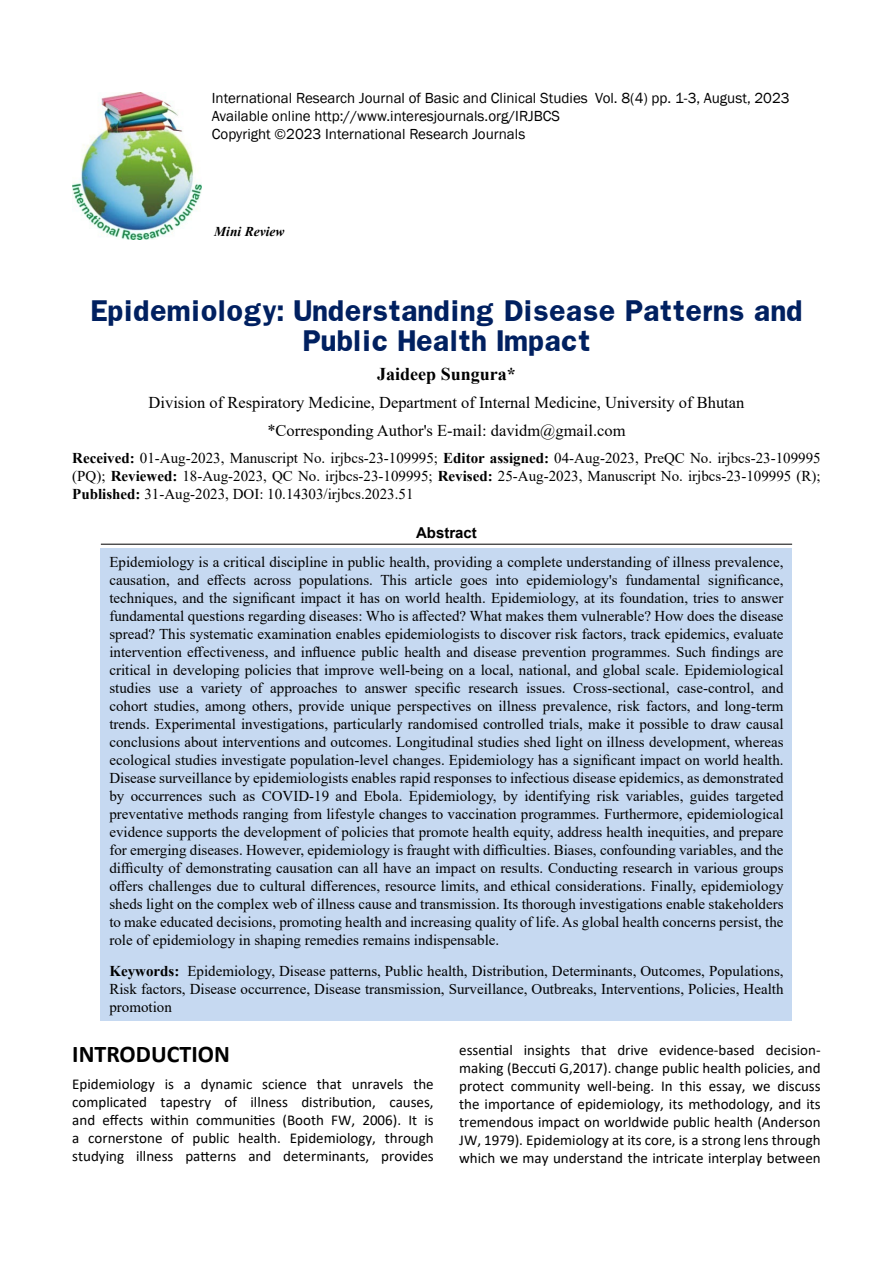
<style>
.page{position:relative;width:893px;height:1263px;background:#fff}
.page>*{position:absolute;margin:0;border:0;box-sizing:border-box;transform-origin:0 0}
.t1{font:700 25.5px/30px "Franklin";color:#002060;text-align:center}
.t2{font:700 24px "Calibri";color:#000}
.t3{font:700 18px "Times New Roman";color:#000}
.t4{font:16.5px/28.3px "Times New Roman";color:#000;text-align:center}
.t5{font:15px/18px "Times New Roman";color:#000;text-align:justify}
.t6{font:15px/18px "Calibri";color:#000;text-align:justify}
.t7{font:15px/18px "Franklin Gothic";color:#000}
.t8{font:700 15px "Arial";color:#000}
.t9{font:italic 700 13.5px "Times New Roman";color:#000101}
.s1{font-weight:700}
</style>
<div class="page">
<img style="left:72px;top:93px;width:129px;height:147px">
<hr style="left:101px;top:544px;width:691px;height:1px;background:#000">
<div style="left:101px;top:548px;width:691px;height:472px;background:#c6d9f1"></div>
<p class="t7" style="left:212px;top:90px;width:579px">International Research Journal of Basic and Clinical Studies Vol. 8(4) pp. 1-3, August, 2023<br>Available online http://www.interesjournals.org/IRJBCS<br>Copyright ©2023 International Research Journals</p>
<p class="t9" style="left:214px;top:222px;width:72px">Mini Review</p>
<h1 class="t1" style="left:90px;top:296px;width:714px">Epidemiology: Understanding Disease Patterns and<br>Public Health Impact</h1>
<p class="t3" style="left:377px;top:361px;width:140px">Jaideep Sungura*</p>
<p class="t4" style="left:149px;top:388px;width:597px">Division of Respiratory Medicine, Department of Internal Medicine, University of Bhutan *Corresponding Author's E-mail: davidm@gmail.com</p>
<p class="t5" style="left:72px;top:448px;width:750px"><span class="s1">Received:</span> 01-Aug-2023, Manuscript No. irjbcs-23-109995; <span class="s1">Editor assigned:</span> 04-Aug-2023, PreQC No. irjbcs-23-109995 (PQ); <span class="s1">Reviewed:</span> 18-Aug-2023, QC No. irjbcs-23-109995; <span class="s1">Revised:</span> 25-Aug-2023, Manuscript No. irjbcs-23-109995 (R); <span class="s1">Published:</span> 31-Aug-2023, DOI: 10.14303/irjbcs.2023.51</p>
<p class="t8" style="left:416px;top:522px;width:62px">Abstract</p>
<p class="t5" style="left:109px;top:553px;width:676px">Epidemiology is a critical discipline in public health, providing a complete understanding of illness prevalence, causation, and effects across populations. This article goes into epidemiology's fundamental significance, techniques, and the significant impact it has on world health. Epidemiology, at its foundation, tries to answer fundamental questions regarding diseases: Who is affected? What makes them vulnerable? How does the disease spread? This systematic examination enables epidemiologists to discover risk factors, track epidemics, evaluate intervention effectiveness, and influence public health and disease prevention programmes. Such findings are critical in developing policies that improve well-being on a local, national, and global scale. Epidemiological studies use a variety of approaches to answer specific research issues. Cross-sectional, case-control, and cohort studies, among others, provide unique perspectives on illness prevalence, risk factors, and long-term trends. Experimental investigations, particularly randomised controlled trials, make it possible to draw causal conclusions about interventions and outcomes. Longitudinal studies shed light on illness development, whereas ecological studies investigate population-level changes. Epidemiology has a significant impact on world health.<br>Disease surveillance by epidemiologists enables rapid responses to infectious disease epidemics, as demonstrated by occurrences such as COVID-19 and Ebola. Epidemiology, by identifying risk variables, guides targeted preventative methods ranging from lifestyle changes to vaccination programmes. Furthermore, epidemiological evidence supports the development of policies that promote health equity, address health inequities, and prepare for emerging diseases. However, epidemiology is fraught with difficulties. Biases, confounding variables, and the difficulty of demonstrating causation can all have an impact on results. Conducting research in various groups offers challenges due to cultural differences, resource limits, and ethical considerations. Finally, epidemiology sheds light on the complex web of illness cause and transmission. Its thorough investigations enable stakeholders to make educated decisions, promoting health and increasing quality of life. As global health concerns persist, the role of epidemiology in shaping remedies remains indispensable.</p>
<p class="t5" style="left:109px;top:961px;width:676px"><span class="s1">Keywords:</span> Epidemiology, Disease patterns, Public health, Distribution, Determinants, Outcomes, Populations, Risk factors, Disease occurrence, Disease transmission, Surveillance, Outbreaks, Interventions, Policies, Health promotion</p>
<h2 class="t2" style="left:72px;top:1037px;width:159px">INTRODUCTION</h2>
<p class="t6" style="left:72px;top:1074px;width:363px">Epidemiology is a dynamic science that unravels the complicated tapestry of illness distribution, causes, and effects within communities (Booth FW, 2006). It is a cornerstone of public health. Epidemiology, through studying illness patterns and determinants, provides</p>
<p class="t6" style="left:459px;top:1041px;width:363px">essential insights that drive evidence-based decision&shy;making (Beccuti G,2017). change public health policies, and protect community well-being. In this essay, we discuss the importance of epidemiology, its methodology, and its tremendous impact on worldwide public health (Anderson JW, 1979). Epidemiology at its core, is a strong lens through which we may understand the intricate interplay between</p>
</div>
